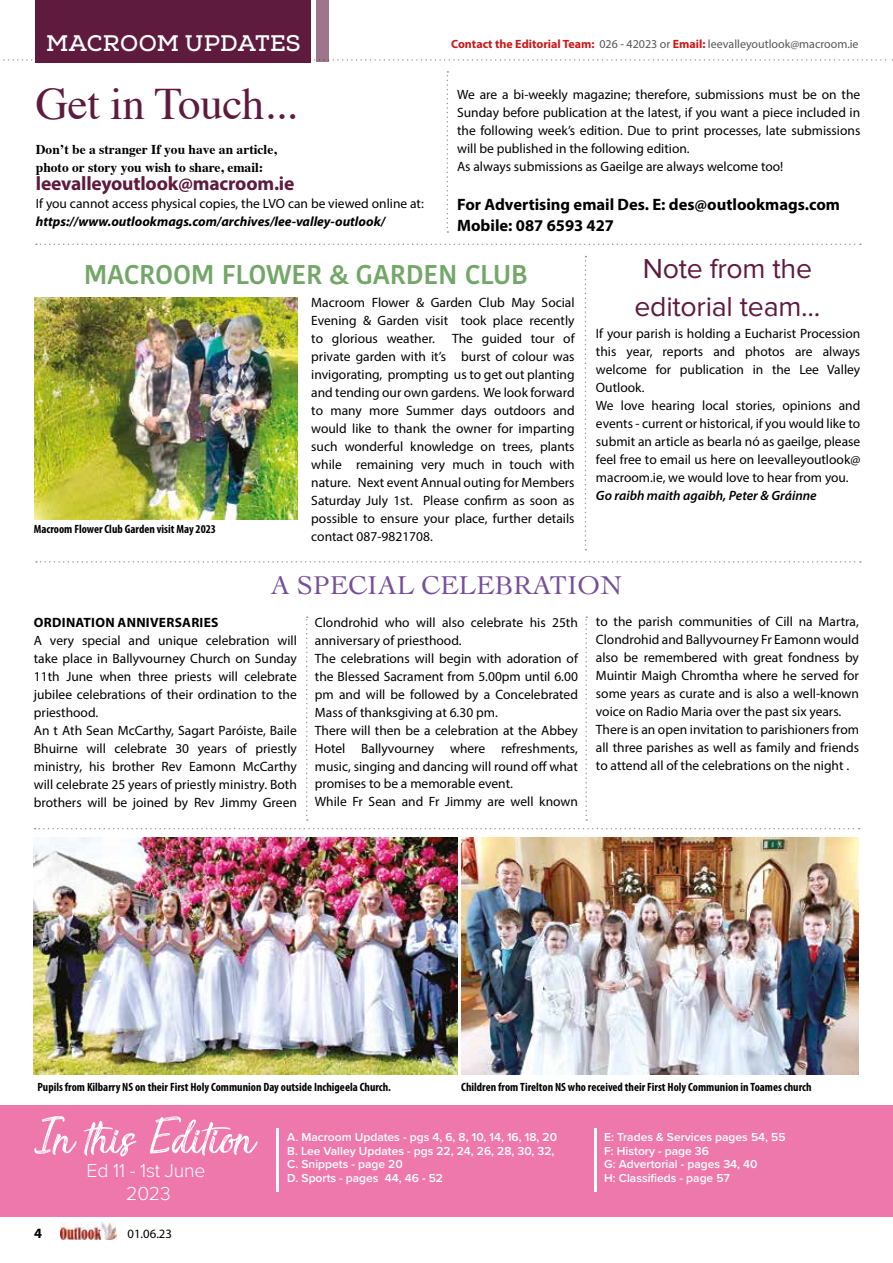
<style>
.page{position:relative;width:893px;height:1263px;background:#fff}
.page>*{position:absolute;margin:0;border:0;box-sizing:border-box;transform-origin:0 0}
.t1{font:63px "Sensations and Qualities";letter-spacing:-.01em;color:#fff}
.t2{font:45px "Times";letter-spacing:-.01em;color:#5e1b3e}
.t3{font:28.5px/37.5px "Proxima Nova";letter-spacing:-.01em;color:#5e1b3e}
.t4{font:600 27px "Kohinoor Devanagari";letter-spacing:-.01em;color:#73a768}
.t5{font:27px "Cochin";color:#764e9a}
.t6{font:22.5px "Nexa Slab Bold FREE";letter-spacing:.015em;color:#fff}
.t7{font:700 19.5px "Myriad Pro";letter-spacing:-.01em;color:#5e1b3e}
.t8{font:300 19.5px/23.4px "Proxima Nova";letter-spacing:-.01em;color:#fff;text-align:center}
.t9{font:700 16.5px/21px "Myriad Pro";color:#000}
.t10{font:700 14.25px "Myriad Pro";color:#000}
.t11{font:13.5px/18px "Myriad Pro";color:#000}
.t12{font:700 13.5px/18px "Times";color:#000}
.t13{font:italic 700 13.5px "Myriad Pro";color:#000}
.t14{font:italic 600 13.5px "Myriad Pro";color:#000}
.t15{font:700 13.5px "Myriad Pro";letter-spacing:.02em;color:#000}
.t16{font:12.75px "Myriad Pro";color:#000}
.t17{font:600 12px/13.5px "Proxima Nova";color:#fff}
.t18{font:700 condensed 12px "Myriad Pro";color:#000}
.t19{font:12px "Myriad Pro";color:#575756}
.s1{font-weight:700;color:#cd1719}
</style>
<div class="page">
<img style="left:60px;top:1223px;width:57px;height:17px">
<svg style="left:447px;top:71px;width:1px;height:162px"></svg>
<svg style="left:3px;top:59px;width:890px;height:2px"></svg>
<div style="left:35px;top:0;width:275px;height:62px;background:#5e1b3e"></div>
<div style="left:316px;top:0;width:12px;height:62px;background:#9e768b"></div>
<div style="left:0;top:1105px;width:893px;height:111px;background:#ee78ac"></div>
<hr style="left:276px;top:1128px;width:2px;height:63px;background:#fff">
<hr style="left:594px;top:1128px;width:2px;height:64px;background:#fff">
<svg style="left:36px;top:244px;width:825px;height:1px"></svg>
<svg style="left:585px;top:256px;width:1px;height:294px"></svg>
<img style="left:34px;top:297px;width:263px;height:223px">
<svg style="left:36px;top:561px;width:825px;height:2px"></svg>
<svg style="left:35px;top:828px;width:824px;height:1px"></svg>
<img style="left:34px;top:838px;width:423px;height:237px">
<img style="left:461px;top:838px;width:398px;height:237px">
<svg style="left:585px;top:616px;width:2px;height:205px"></svg>
<svg style="left:306px;top:616px;width:2px;height:205px"></svg>
<h3 class="t6" style="left:46px;top:30px;width:256px">MACROOM UPDATES</h3>
<p class="t19" style="left:451px;top:37px;width:409px"><span class="s1">Contact the Editorial Team:</span> 026 - 42023 or <span class="s1">Email:</span> leevalleyoutlook@macroom.ie</p>
<h2 class="t2" style="left:36px;top:62px;width:262px">Get in Touch...</h2>
<p class="t12" style="left:36px;top:139px;width:242px">Don’t be a stranger If you have an article, photo or story you wish to share, email:</p>
<h3 class="t7" style="left:36px;top:171px;width:260px">leevalleyoutlook@macroom.ie</h3>
<p class="t11" style="left:36px;top:194px;width:389px">If you cannot access physical copies, the LVO can be viewed online at:</p>
<p class="t13" style="left:36px;top:213px;width:351px">https://www.outlookmags.com/archives/lee-valley-outlook/</p>
<p class="t11" style="left:457px;top:86px;width:405px">We are a bi-weekly magazine; therefore, submissions must be on the Sunday before publication at the latest, if you want a piece included in the following week’s edition. Due to print processes, late submissions will be published in the following edition.<br>As always submissions as Gaeilge are always welcome too!</p>
<p class="t9" style="left:457px;top:194px;width:384px">For Advertising email Des. E: des@outlookmags.com<br>Mobile: 087 6593 427</p>
<h3 class="t4" style="left:84px;top:259px;width:446px">MACROOM FLOWER &amp; GARDEN CLUB</h3>
<p class="t11" style="left:311px;top:294px;width:265px;text-align:justify">Macroom Flower &amp; Garden Club May Social Evening &amp; Garden visit took place recently to glorious weather.</p>
<p class="t11" style="left:311px;top:329px;width:265px;text-align:justify;text-indent:141px">The guided tour of private garden with it’s burst of colour was invigorating, prompting us to get out planting and tending our own gardens. We look forward to many more Summer days outdoors and would like to thank the owner for imparting such wonderful knowledge on trees, plants while remaining very much in touch with nature. Next event Annual outing for Members Saturday July 1st. Please confirm as soon as possible to ensure your place, further details contact 087-9821708.</p>
<p class="t18" style="left:34px;top:521px;width:184px">Macroom Flower Club Garden visit May 2023</p>
<h3 class="t3" style="left:634px;top:251px;width:187px">Note from the editorial team...</h3>
<p class="t11" style="left:596px;top:324px;width:266px">If your parish is holding a Eucharist Procession this year, reports and photos are always welcome for publication in the Lee Valley Outlook.<br>We love hearing local stories, opinions and events - current or historical, if you would like to submit an article as bearla nó as gaeilge, please feel free to email us here on leevalleyoutlook@ macroom.ie, we would love to hear from you.</p>
<p class="t14" style="left:596px;top:487px;width:222px">Go raibh maith agaibh, Peter &amp; Gráinne</p>
<h3 class="t5" style="left:271px;top:567px;width:353px">A SPECIAL CELEBRATION</h3>
<p class="t15" style="left:34px;top:613px;width:186px">ORDINATION ANNIVERSARIES</p>
<p class="t11" style="left:34px;top:631px;width:265px">A very special and unique celebration will take place in Ballyvourney Church on Sunday 11th June when three priests will celebrate jubilee celebrations of their ordination to the priesthood.<br>An t Ath Sean McCarthy, Sagart Paróiste, Baile Bhuirne will celebrate 30 years of priestly ministry, his brother Rev Eamonn McCarthy will celebrate 25 years of priestly ministry. Both brothers will be joined by Rev Jimmy Green</p>
<p class="t11" style="left:315px;top:613px;width:265px">Clondrohid who will also celebrate his 25th anniversary of priesthood.<br>The celebrations will begin with adoration of the Blessed Sacrament from 5.00pm until 6.00 pm and will be followed by a Concelebrated Mass of thanksgiving at 6.30 pm.<br>There will then be a celebration at the Abbey Hotel Ballyvourney where refreshments, music, singing and dancing will round off what promises to be a memorable event.<br>While Fr Sean and Fr Jimmy are well known</p>
<p class="t11" style="left:596px;top:613px;width:265px">to the parish communities of Cill na Martra, Clondrohid and Ballyvourney Fr Eamonn would also be remembered with great fondness by Muintir Maigh Chromtha where he served for some years as curate and is also a well-known voice on Radio Maria over the past six years.<br>There is an open invitation to parishioners from all three parishes as well as family and friends to attend all of the celebrations on the night .</p>
<p class="t18" style="left:37px;top:1079px;width:355px">Pupils from Kilbarry NS on their First Holy Communion Day outside Inchigeela Church.</p>
<p class="t18" style="left:461px;top:1079px;width:352px">Children from Tirelton NS who received their First Holy Communion in Toames church</p>
<h1 class="t1" style="left:34px;top:1107px;width:225px">In this Edition</h1>
<h3 class="t8" style="left:87px;top:1159px;width:120px">Ed 11 - 1st June<br>2023</h3>
<p class="t10" style="left:34px;top:1224px;width:9px">4</p>
<p class="t16" style="left:128px;top:1226px;width:46px">01.06.23</p>
<p class="t17" style="left:287px;top:1130px;width:271px">A. Macroom Updates - pgs 4, 6, 8, 10, 14, 16, 18, 20<br>B. Lee Valley Updates - pgs 22, 24, 26, 28, 30, 32, C. Snippets - page 20<br>D. Sports - pages 44, 46 - 52</p>
<p class="t17" style="left:604px;top:1130px;width:183px">E: Trades &amp; Services pages 54, 55<br>F: History - page 36<br>G: Advertorial - pages 34, 40<br>H: Classifieds - page 57</p>
</div>
